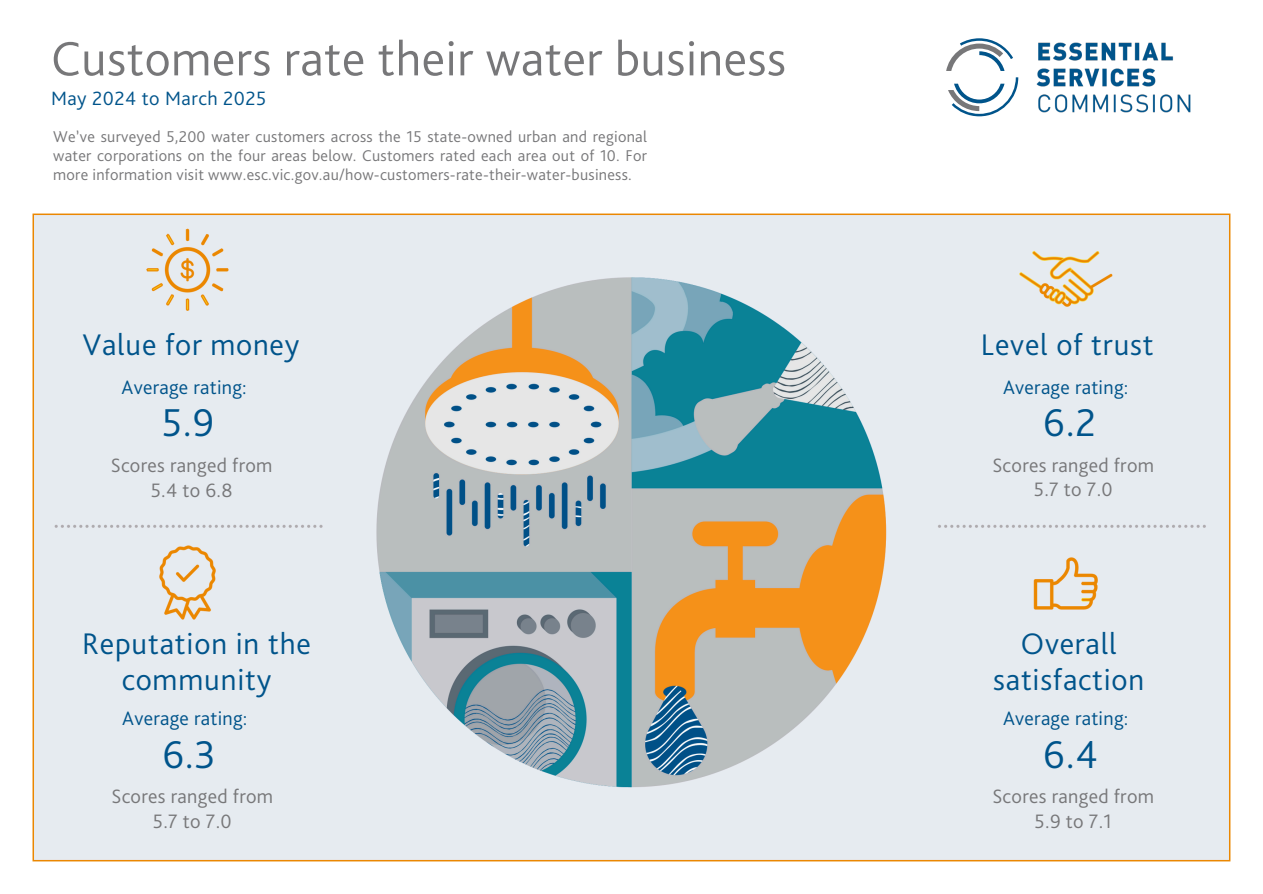
<style>
.page{position:relative;width:1263px;height:894px;background:#fff}
.page>*{position:absolute;margin:0;border:0;box-sizing:border-box;transform-origin:0 0}
.t1{font:300 50.4px "Bliss Pro";letter-spacing:.01em;color:#777779}
.t2{font:300 40.65px "Bliss Pro";color:#00548b}
.t3{font:300 31.2px/36px "Bliss Pro";letter-spacing:.025em;color:#00548b;text-align:center}
.t4{font:300 20.25px/24.8px "Bliss Pro";letter-spacing:.015em;color:#777779;text-align:center}
.t5{font:300 20.25px "Bliss Pro";letter-spacing:.015em;color:#00548b}
.t6{font:300 20.1px "Bliss Pro";letter-spacing:.025em;color:#00548b}
.t7{font:300 16.35px/19.2px "Bliss Pro";letter-spacing:.015em;color:#777779;text-align:justify}
</style>
<div class="page">
<svg style="left:946px;top:38px;width:67px;height:33px"></svg>
<svg style="left:948px;top:77px;width:70px;height:39px"></svg>
<img style="left:32px;top:213px;width:1199px;height:649px">
<img style="left:1036px;top:42px;width:155px;height:71px">
<h1 class="t1" style="left:51px;top:27px;width:736px">Customers rate their water business</h1>
<h1 class="t6" style="left:51px;top:85px;width:217px">May 2024 to March 2025</h1>
<h4 class="t7" style="left:53px;top:127px;width:595px">We’ve surveyed 5,200 water customers across the 15 state-owned urban and regional water corporations on the four areas below. Customers rated each area out of 10. For more information visit www.esc.vic.gov.au/how-customers-rate-their-water-business.</h4>
<h4 class="t3" style="left:82px;top:325px;width:218px">Value for money</h4>
<h3 class="t3" style="left:981px;top:325px;width:174px">Level of trust</h3>
<p class="t5" style="left:122px;top:374px;width:127px">Average rating:</p>
<h4 class="t5" style="left:1003px;top:374px;width:127px">Average rating:</h4>
<h4 class="t2" style="left:162px;top:397px;width:54px">5.9</h4>
<h4 class="t2" style="left:1043px;top:397px;width:54px">6.2</h4>
<p class="t4" style="left:111px;top:452px;width:163px">Scores ranged from<br>5.4 to 6.8</p>
<h4 class="t4" style="left:992px;top:452px;width:163px">Scores ranged from<br>5.7 to 7.0</h4>
<h2 class="t3" style="left:82px;top:625px;width:230px">Reputation in the community</h2>
<h4 class="t3" style="left:993px;top:625px;width:152px">Overall satisfaction</h4>
<p class="t5" style="left:122px;top:705px;width:127px">Average rating:</p>
<h2 class="t5" style="left:1003px;top:705px;width:127px">Average rating:</h2>
<h2 class="t2" style="left:162px;top:728px;width:55px">6.3</h2>
<h3 class="t2" style="left:1043px;top:728px;width:56px">6.4</h3>
<h3 class="t4" style="left:111px;top:783px;width:163px">Scores ranged from<br>5.7 to 7.0</h3>
<h3 class="t4" style="left:992px;top:783px;width:163px">Scores ranged from<br>5.9 to 7.1</h3>
</div>
